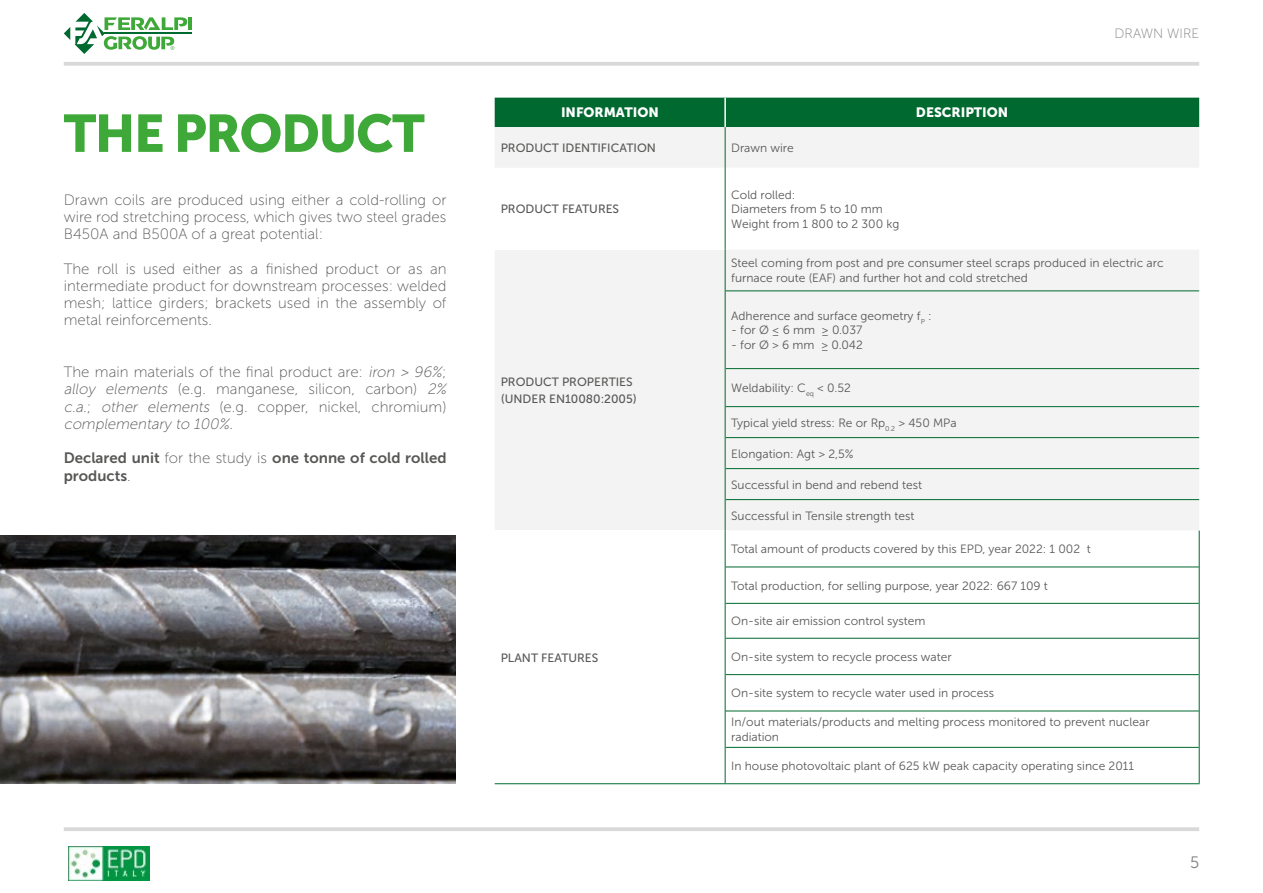
<style>
.page{position:relative;width:1263px;height:893px;background:#fff}
.page>*{position:absolute;margin:0;border:0;box-sizing:border-box;transform-origin:0 0}
.t1{font:52.5px "Museo Sans 900";letter-spacing:-.03em;color:#3ea938}
.t2{font:16.5px "Museo Sans 300";color:#818181}
.t3{font:15px/17.2px "Museo Sans 100";color:#575756;text-align:justify}
.t4{font:15px/17.2px "Museo Sans 700";color:#575756}
.t5{font:13.5px "Museo Sans 900";color:#fff}
.t6{font:13.5px "Museo Sans 100";color:#818181}
.t7{font:12px/14.4px "Museo Sans 300";color:#575756}
.t8{font:12px/16.5px "Museo Sans 500";color:#575756}
.s1{font-style:italic}
.s2{font-family:"Museo Sans 100"}
</style>
<div class="page">
<hr style="left:64px;top:62px;width:1135px;height:4px;background:#d9d9d9">
<hr style="left:64px;top:827px;width:1135px;height:4px;background:#d9d9d9">
<hr style="left:104px;top:33px;width:88px;height:1px;background:#00692f">
<hr style="left:188px;top:17px;width:4px;height:13px;background:#3ea938">
<svg style="left:64px;top:13px;width:123px;height:41px"></svg>
<img style="left:69px;top:846px;width:80px;height:34px">
<div style="left:495px;top:98px;width:704px;height:29px;background:#00692f"></div>
<div style="left:495px;top:127px;width:704px;height:404px;background:#f3f3f3"></div>
<div style="left:495px;top:168px;width:230px;height:81px;background:#fff"></div>
<svg style="left:726px;top:168px;width:473px;height:615px"></svg>
<hr style="left:724px;top:98px;width:2px;height:29px;background:#fff">
<hr style="left:725px;top:127px;width:1px;height:41px;background:#00692f">
<hr style="left:725px;top:168px;width:1px;height:81px;background:#00692f">
<hr style="left:725px;top:249px;width:1px;height:42px;background:#00692f">
<hr style="left:725px;top:291px;width:1px;height:78px;background:#00692f">
<hr style="left:725px;top:369px;width:1px;height:38px;background:#00692f">
<hr style="left:725px;top:407px;width:1px;height:31px;background:#00692f">
<hr style="left:725px;top:438px;width:1px;height:31px;background:#00692f">
<hr style="left:725px;top:469px;width:1px;height:31px;background:#00692f">
<hr style="left:725px;top:291px;width:474px;height:1px;background:#00692f">
<hr style="left:725px;top:368px;width:474px;height:1px;background:#00692f">
<hr style="left:725px;top:406px;width:474px;height:1px;background:#00692f">
<hr style="left:725px;top:437px;width:474px;height:1px;background:#00692f">
<hr style="left:725px;top:468px;width:474px;height:1px;background:#00692f">
<hr style="left:725px;top:500px;width:1px;height:31px;background:#00692f">
<hr style="left:725px;top:499px;width:474px;height:1px;background:#00692f">
<hr style="left:725px;top:567px;width:474px;height:1px;background:#00692f">
<hr style="left:725px;top:603px;width:474px;height:1px;background:#00692f">
<hr style="left:725px;top:638px;width:474px;height:1px;background:#00692f">
<hr style="left:725px;top:674px;width:474px;height:1px;background:#00692f">
<hr style="left:725px;top:711px;width:474px;height:1px;background:#00692f">
<hr style="left:725px;top:747px;width:474px;height:1px;background:#00692f">
<hr style="left:725px;top:531px;width:1px;height:36px;background:#00692f">
<hr style="left:725px;top:567px;width:1px;height:36px;background:#00692f">
<hr style="left:725px;top:603px;width:1px;height:35px;background:#00692f">
<hr style="left:725px;top:638px;width:1px;height:37px;background:#00692f">
<hr style="left:725px;top:675px;width:1px;height:36px;background:#00692f">
<hr style="left:725px;top:711px;width:1px;height:36px;background:#00692f">
<hr style="left:725px;top:747px;width:1px;height:36px;background:#00692f">
<hr style="left:495px;top:783px;width:230px;height:1px;background:#00692f">
<hr style="left:1199px;top:531px;width:1px;height:36px;background:#00692f">
<hr style="left:1199px;top:567px;width:1px;height:36px;background:#00692f">
<hr style="left:1199px;top:603px;width:1px;height:35px;background:#00692f">
<hr style="left:1199px;top:638px;width:1px;height:37px;background:#00692f">
<hr style="left:1199px;top:675px;width:1px;height:36px;background:#00692f">
<hr style="left:1199px;top:711px;width:1px;height:36px;background:#00692f">
<hr style="left:1199px;top:747px;width:1px;height:36px;background:#00692f">
<hr style="left:725px;top:783px;width:474px;height:1px;background:#00692f">
<img style="left:0;top:536px;width:455px;height:247px">
<h1 class="t1" style="left:64px;top:104px;width:362px">THE PRODUCT</h1>
<p class="t3" style="left:64px;top:191px;width:384px">Drawn coils are produced using either a cold-rolling or wire rod stretching process, which gives two steel grades B450A and B500A of a great potential:</p>
<p class="t3" style="left:64px;top:260px;width:384px">The roll is used either as a finished product or as an intermediate product for downstream processes: welded mesh; lattice girders; brackets used in the assembly of metal reinforcements.</p>
<p class="t3" style="left:64px;top:363px;width:387px;text-align:left">The main materials of the final product are: <span class="s1">iron &gt; 96%</span>; <span class="s1">alloy elements</span> (e.g. manganese, silicon, carbon) <span class="s1">2% c.a.</span>; <span class="s1">other elements</span> (e.g. copper, nickel, chromium) <span class="s1">complementary to 100%.</span></p>
<p class="t4" style="left:64px;top:449px;width:384px">Declared unit <span class="s2">for the study is</span> one tonne of cold rolled products<span class="s2">.</span></p>
<p class="t5" style="left:561px;top:105px;width:99px">INFORMATION</p>
<p class="t5" style="left:916px;top:105px;width:94px">DESCRIPTION</p>
<p class="t8" style="left:501px;top:139px;width:157px">PRODUCT IDENTIFICATION</p>
<p class="t7" style="left:731px;top:140px;width:64px">Drawn wire</p>
<p class="t8" style="left:501px;top:201px;width:120px">PRODUCT FEATURES</p>
<p class="t7" style="left:731px;top:187px;width:170px">Cold rolled:<br>Diameters from 5 to 10 mm<br>Weight from 1 800 to 2 300 kg</p>
<p class="t6" style="left:1114px;top:26px;width:86px">DRAWN WIRE</p>
<p class="t8" style="left:501px;top:374px;width:138px">PRODUCT PROPERTIES (UNDER EN10080:2005)</p>
<p class="t8" style="left:501px;top:649px;width:99px">PLANT FEATURES</p>
<p class="t7" style="left:731px;top:256px;width:434px">Steel coming from post and pre consumer steel scraps produced in electric arc furnace route (EAF) and further hot and cold stretched</p>
<p class="t7" style="left:731px;top:309px;width:202px">Adherence and surface geometry f<sub>P</sub> :</p>
<p class="t7" style="left:731px;top:323px;width:133px">- for Ø ≤ 6 mm ≥ 0.037</p>
<p class="t7" style="left:731px;top:337px;width:133px">- for Ø &gt; 6 mm ≥ 0.042</p>
<p class="t7" style="left:731px;top:381px;width:121px">Weldability: C<sub>eq</sub> &lt; 0.52</p>
<p class="t7" style="left:731px;top:415px;width:227px">Typical yield stress: Re or Rp<sub>0.2</sub> &gt; 450 MPa</p>
<p class="t7" style="left:731px;top:446px;width:124px">Elongation: Agt &gt; 2,5%</p>
<p class="t7" style="left:731px;top:477px;width:192px">Successful in bend and rebend test</p>
<p class="t7" style="left:731px;top:508px;width:185px">Successful in Tensile strength test</p>
<p class="t7" style="left:731px;top:542px;width:361px">Total amount of products covered by this EPD, year 2022: 1 002 t</p>
<p class="t7" style="left:731px;top:578px;width:318px">Total production, for selling purpose, year 2022: 667 109 t</p>
<p class="t7" style="left:731px;top:614px;width:196px">On-site air emission control system</p>
<p class="t7" style="left:731px;top:650px;width:222px">On-site system to recycle process water</p>
<p class="t7" style="left:731px;top:686px;width:264px">On-site system to recycle water used in process</p>
<p class="t7" style="left:731px;top:715px;width:420px">In/out materials/products and melting process monitored to prevent nuclear radiation</p>
<p class="t7" style="left:731px;top:759px;width:404px">In house photovoltaic plant of 625 kW peak capacity operating since 2011</p>
<h2 class="t2" style="left:1190px;top:854px;width:11px">5</h2>
</div>
